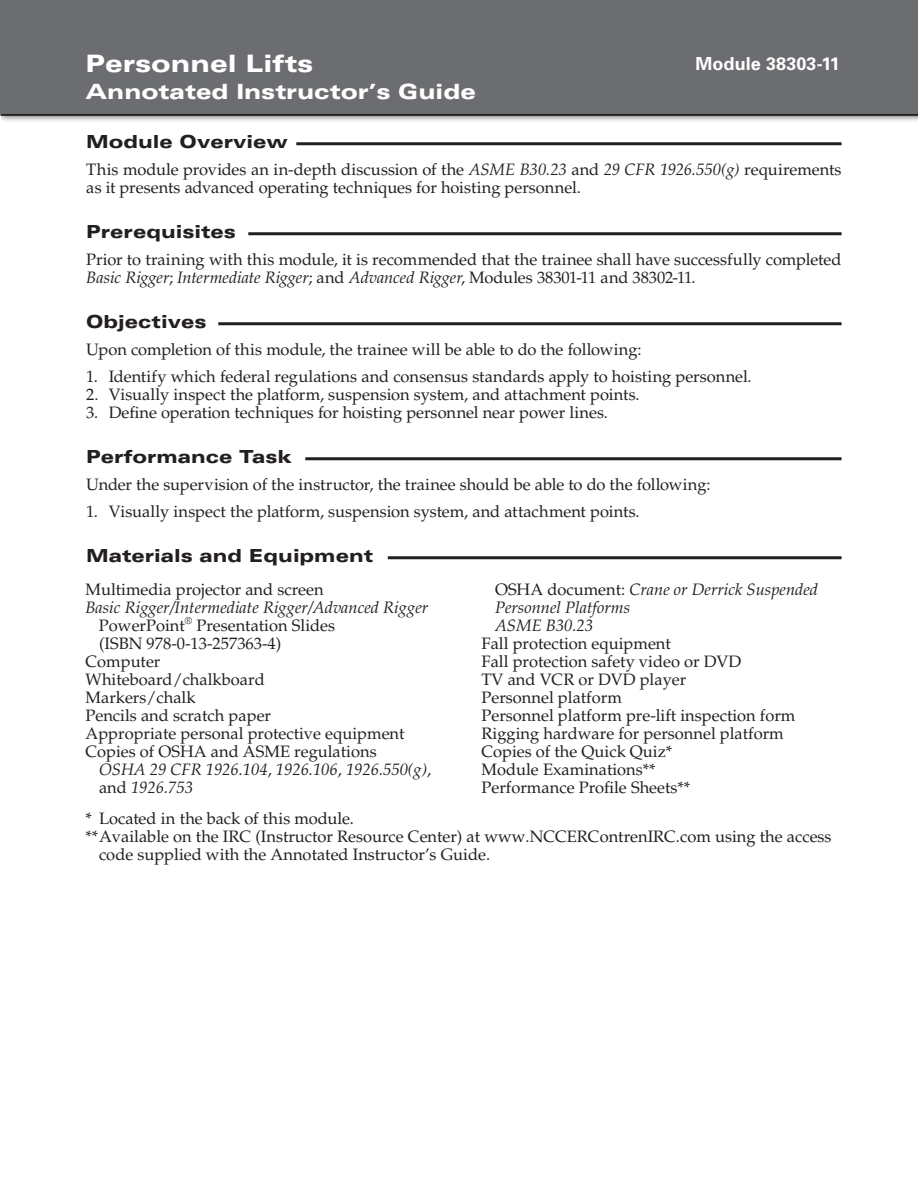
<style>
.page{position:relative;width:918px;height:1188px;background:#fff}
.page>*{position:absolute;margin:0;border:0;box-sizing:border-box;transform-origin:0 0}
.t1{font:900 expanded 24px "Univers";color:#fff}
.t2{font:900 expanded 21px "Univers";color:#fff}
.t3{font:900 expanded 18px "Univers";color:#231f20}
.t4{font:700 18px "Univers";letter-spacing:.005em;color:#fff}
.t5{font:16.5px/18px "Palatino LT Std";color:#231f20}
.t6{font:italic 16.5px/18px "Palatino LT Std";color:#231f20}
.s1{font-style:italic}
.s2{font-style:normal}
</style>
<div class="page">
<hr style="left:0;top:113px;width:918px;height:3px;background:#231f20">
<div style="left:0;top:0;width:918px;height:113px;background:#6c6d70"></div>
<hr style="left:296px;top:142px;width:546px;height:3px;background:#231f20">
<hr style="left:248px;top:232px;width:594px;height:3px;background:#231f20">
<hr style="left:218px;top:322px;width:624px;height:3px;background:#231f20">
<hr style="left:305px;top:457px;width:537px;height:3px;background:#231f20">
<hr style="left:388px;top:556px;width:454px;height:3px;background:#231f20">
<h1 class="t1" style="left:86px;top:49px;width:229px">Personnel Lifts</h1>
<p class="t2" style="left:86px;top:79px;width:392px">Annotated Instructor’s Guide</p>
<p class="t3" style="left:86px;top:131px;width:203px">Module Overview</p>
<p class="t5" style="left:86px;top:161px;width:757px">This module provides an in-depth discussion of the <span class="s1">ASME B30.23</span> and <span class="s1">29 CFR 1926.550(g)</span> requirements as it presents advanced operating techniques for hoisting personnel.</p>
<p class="t3" style="left:86px;top:221px;width:151px">Prerequisites</p>
<p class="t5" style="left:86px;top:251px;width:757px">Prior to training with this module, it is recommended that the trainee shall have successfully completed<br><span class="s1">Basic Rigger</span>; <span class="s1">Intermediate Rigger</span>; and <span class="s1">Advanced Rigger</span>, Modules 38301-11 and 38302-11.</p>
<p class="t3" style="left:86px;top:311px;width:122px">Objectives</p>
<p class="t5" style="left:86px;top:341px;width:557px">Upon completion of this module, the trainee will be able to do the following:</p>
<p class="t5" style="left:86px;top:368px;width:667px">1. Identify which federal regulations and consensus standards apply to hoisting personnel.</p>
<p class="t5" style="left:86px;top:386px;width:555px">2. Visually inspect the platform, suspension system, and attachment points.</p>
<p class="t5" style="left:86px;top:404px;width:523px">3. Define operation techniques for hoisting personnel near power lines.</p>
<p class="t3" style="left:86px;top:446px;width:208px">Performance Task</p>
<p class="t5" style="left:86px;top:476px;width:626px">Under the supervision of the instructor, the trainee should be able to do the following:</p>
<p class="t5" style="left:86px;top:503px;width:555px">1. Visually inspect the platform, suspension system, and attachment points.</p>
<p class="t3" style="left:86px;top:545px;width:288px">Materials and Equipment</p>
<p class="t4" style="left:696px;top:53px;width:146px">Module 38303-11</p>
<p class="t5" style="left:86px;top:580px;width:240px">Multimedia projector and screen</p>
<p class="t6" style="left:86px;top:598px;width:344px">Basic Rigger/Intermediate Rigger/Advanced Rigger</p>
<p class="t5" style="left:99px;top:616px;width:238px">PowerPoint<sup>®</sup> Presentation Slides</p>
<p class="t5" style="left:99px;top:634px;width:184px">(ISBN 978-0-13-257363-4)</p>
<p class="t5" style="left:86px;top:652px;width:76px">Computer</p>
<p class="t5" style="left:86px;top:670px;width:181px">Whiteboard/chalkboard</p>
<p class="t5" style="left:86px;top:688px;width:112px">Markers/chalk</p>
<p class="t5" style="left:86px;top:706px;width:187px">Pencils and scratch paper</p>
<p class="t5" style="left:86px;top:724px;width:321px">Appropriate personal protective equipment</p>
<p class="t5" style="left:86px;top:742px;width:293px">Copies of OSHA and ASME regulations</p>
<p class="t6" style="left:99px;top:760px;width:334px">OSHA 29 CFR 1926.104<span class="s2">,</span> 1926.106<span class="s2">,</span> 1926.550(g)<span class="s2">,</span></p>
<p class="t6" style="left:99px;top:778px;width:95px"><span class="s2">and</span> 1926.753</p>
<p class="t6" style="left:495px;top:580px;width:325px"><span class="s2">OSHA document:</span> Crane or Derrick Suspended<br>Personnel Platforms<br>ASME B30.23</p>
<p class="t5" style="left:482px;top:634px;width:315px">Fall protection equipment<br>Fall protection safety video or DVD<br>TV and VCR or DVD player<br>Personnel platform<br>Personnel platform pre-lift inspection form<br>Rigging hardware for personnel platform<br>Copies of the Quick Quiz*<br>Module Examinations**<br>Performance Profile Sheets**</p>
<p class="t5" style="left:86px;top:810px;width:270px">* Located in the back of this module.</p>
<p class="t5" style="left:86px;top:828px;width:748px">**Available on the IRC (Instructor Resource Center) at www.NCCERContrenIRC.com using the access</p>
<p class="t5" style="left:99px;top:846px;width:393px">code supplied with the Annotated Instructor’s Guide.</p>
</div>
